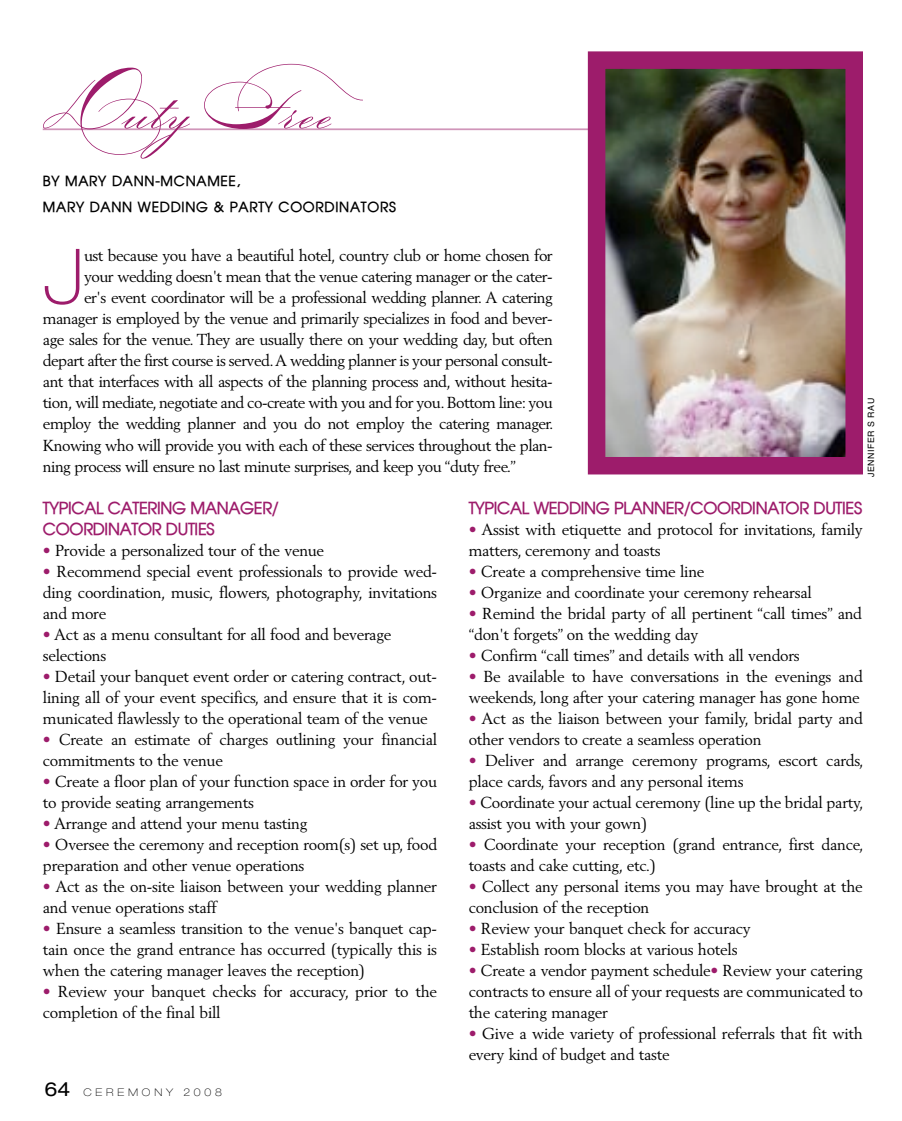
<style>
.page{position:relative;width:902px;height:1121px;background:#fff}
.page>*{position:absolute;margin:0;border:0;box-sizing:border-box;transform-origin:0 0}
.t1{font:87.5px "P22 Zaner Four";color:#9d1c6b}
.t2{font:100 expanded 76.3px "Helvetica Neue";color:#9d1c6b}
.t3{font:700 16.62px/21px "Atilla";letter-spacing:-.015em;color:#9d1c6b}
.t4{font:15.75px/21px "Berling";letter-spacing:-.015em;color:#000}
.t5{font:15.75px "Berling";letter-spacing:-.035em;color:#000}
.t6{font:700 14px/26.2px "Atilla";letter-spacing:.055em;color:#000}
.t7{font:100 expanded 10.5px "Helvetica Neue";letter-spacing:.365em;color:#000}
.t8{font:8.75px "Helvetica";letter-spacing:.055em;color:#000}
.s1{color:#9d1c6b}
.s2{font-weight:400;font-size:19.25px}
</style>
<div class="page">
<hr style="left:43px;top:128px;width:819px;height:2px;background:#d095b9">
<img style="left:606px;top:70px;width:237px;height:385px">
<div style="left:587px;top:51px;width:275px;height:423px;border:18px solid #9d1c6b"></div>
<h1 class="t1" style="left:43px;top:47px;width:321px">Duty Free</h1>
<p class="t6" style="left:43px;top:167px;width:354px">BY MARY DANN-MCNAMEE,<br>MARY DANN WEDDING &amp; PARTY COORDINATORS</p>
<h2 class="t2" style="left:43px;top:231px;width:43px">J</h2>
<p class="t5" style="left:84px;top:246px;width:470px">ust because you have a beautiful hotel, country club or home chosen for</p>
<p class="t5" style="left:84px;top:267px;width:470px">your wedding doesn't mean that the venue catering manager or the cater-</p>
<p class="t5" style="left:84px;top:288px;width:470px">er's event coordinator will be a professional wedding planner. A catering</p>
<p class="t5" style="left:43px;top:309px;width:511px">manager is employed by the venue and primarily specializes in food and bever-</p>
<p class="t5" style="left:43px;top:330px;width:511px">age sales for the venue. They are usually there on your wedding day, but often</p>
<p class="t5" style="left:43px;top:351px;width:511px">depart after the first course is served.A wedding planner is your personal consult-</p>
<p class="t5" style="left:43px;top:372px;width:511px">ant that interfaces with all aspects of the planning process and, without hesita-</p>
<p class="t5" style="left:43px;top:393px;width:511px">tion, will mediate, negotiate and co-create with you and for you. Bottom line: you</p>
<p class="t5" style="left:43px;top:414px;width:512px">employ the wedding planner and you do not employ the catering manager.</p>
<p class="t5" style="left:43px;top:435px;width:511px">Knowing who will provide you with each of these services throughout the plan-</p>
<p class="t5" style="left:43px;top:456px;width:474px">ning process will ensure no last minute surprises, and keep you “duty free.”</p>
<p class="t3" style="left:43px;top:496px;width:237px">TYPICAL CATERING MANAGER/<br>COORDINATOR DUTIES</p>
<p class="t4" style="left:43px;top:539px;width:282px"><span class="s1">•</span> Provide a personalized tour of the venue</p>
<p class="t4" style="left:43px;top:560px;width:395px;text-align:justify"><span class="s1">•</span> Recommend special event professionals to provide wed&shy;ding coordination, music, flowers, photography, invitations and more</p>
<p class="t4" style="left:43px;top:623px;width:349px"><span class="s1">•</span> Act as a menu consultant for all food and beverage selections</p>
<p class="t4" style="left:43px;top:665px;width:395px;text-align:justify"><span class="s1">•</span> Detail your banquet event order or catering contract, out&shy;lining all of your event specifics, and ensure that it is com&shy;municated flawlessly to the operational team of the venue</p>
<p class="t4" style="left:43px;top:728px;width:395px"><span class="s1">•</span> Create an estimate of charges outlining your financial commitments to the venue</p>
<p class="t4" style="left:43px;top:770px;width:395px"><span class="s1">•</span> Create a floor plan of your function space in order for you to provide seating arrangements</p>
<p class="t4" style="left:43px;top:812px;width:266px"><span class="s1">•</span> Arrange and attend your menu tasting</p>
<p class="t4" style="left:43px;top:833px;width:395px"><span class="s1">•</span> Oversee the ceremony and reception room(s) set up, food preparation and other venue operations</p>
<p class="t4" style="left:43px;top:875px;width:395px"><span class="s1">•</span> Act as the on-site liaison between your wedding planner and venue operations staff</p>
<p class="t4" style="left:43px;top:917px;width:395px;text-align:justify"><span class="s1">•</span> Ensure a seamless transition to the venue's banquet cap&shy;tain once the grand entrance has occurred (typically this is when the catering manager leaves the reception)</p>
<p class="t4" style="left:43px;top:980px;width:395px"><span class="s1">•</span> Review your banquet checks for accuracy, prior to the completion of the final bill</p>
<p class="t8" style="left:865px;top:477px;width:80px;rotate:-90deg">JENNIFER S RAU</p>
<p class="t3" style="left:468px;top:496px;width:394px">TYPICAL WEDDING PLANNER/COORDINATOR DUTIES</p>
<p class="t4" style="left:468px;top:518px;width:395px"><span class="s1">•</span> Assist with etiquette and protocol for invitations, family matters, ceremony and toasts</p>
<p class="t4" style="left:468px;top:560px;width:237px"><span class="s1">•</span> Create a comprehensive time line</p>
<p class="t4" style="left:468px;top:581px;width:344px"><span class="s1">•</span> Organize and coordinate your ceremony rehearsal</p>
<p class="t4" style="left:468px;top:602px;width:394px"><span class="s1">•</span> Remind the bridal party of all pertinent “call times” and “don't forgets” on the wedding day</p>
<p class="t4" style="left:468px;top:644px;width:332px"><span class="s1">•</span> Confirm “call times” and details with all vendors</p>
<p class="t4" style="left:468px;top:665px;width:395px"><span class="s1">•</span> Be available to have conversations in the evenings and weekends, long after your catering manager has gone home</p>
<p class="t4" style="left:468px;top:707px;width:395px"><span class="s1">•</span> Act as the liaison between your family, bridal party and other vendors to create a seamless operation</p>
<p class="t4" style="left:468px;top:749px;width:396px"><span class="s1">•</span> Deliver and arrange ceremony programs, escort cards, place cards, favors and any personal items</p>
<p class="t4" style="left:468px;top:791px;width:396px"><span class="s1">•</span> Coordinate your actual ceremony (line up the bridal party, assist you with your gown)</p>
<p class="t4" style="left:468px;top:833px;width:396px"><span class="s1">•</span> Coordinate your reception (grand entrance, first dance, toasts and cake cutting, etc.)</p>
<p class="t4" style="left:468px;top:875px;width:395px"><span class="s1">•</span> Collect any personal items you may have brought at the conclusion of the reception</p>
<p class="t4" style="left:468px;top:917px;width:283px"><span class="s1">•</span> Review your banquet check for accuracy</p>
<p class="t4" style="left:468px;top:938px;width:270px"><span class="s1">•</span> Establish room blocks at various hotels</p>
<p class="t4" style="left:468px;top:959px;width:395px;text-align:justify"><span class="s1">•</span> Create a vendor payment schedule<span class="s1">•</span> Review your catering contracts to ensure all of your requests are communicated to the catering manager</p>
<p class="t4" style="left:468px;top:1022px;width:395px"><span class="s1">•</span> Give a wide variety of professional referrals that fit with every kind of budget and taste</p>
<p class="t7" style="left:44px;top:1086px;width:179px"><span class="s2">64</span> CEREMONY 2008</p>
</div>
